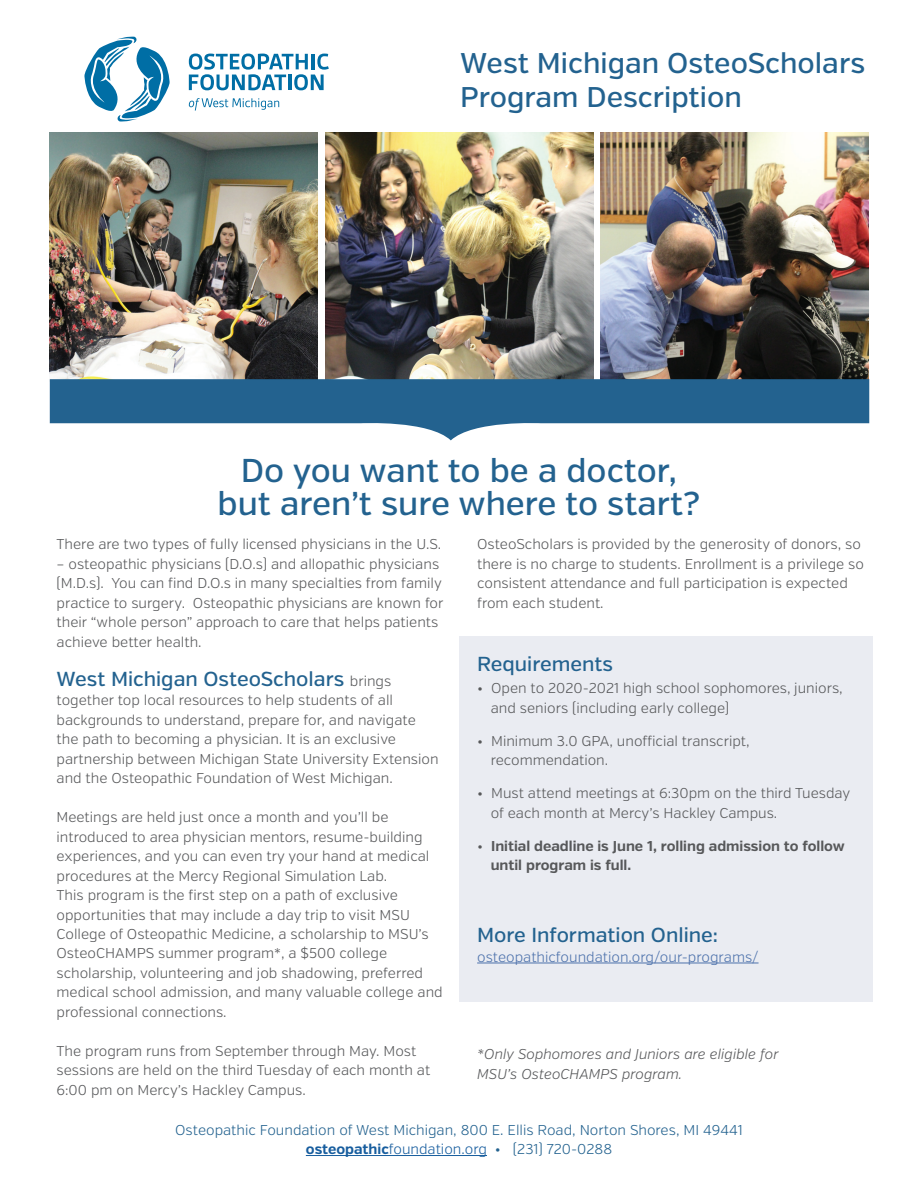
<style>
.page{position:relative;width:918px;height:1188px;background:#fff}
.page>*{position:absolute;margin:0;border:0;box-sizing:border-box;transform-origin:0 0}
.t1{font:500 33px/33.6px "Verb";color:#23628f;text-align:center}
.t2{font:500 28.5px/34.2px "Verb";color:#23628f}
.t3{font:500 20.25px "Verb";color:#23628f}
.t4{font:300 14.25px/19.5px "Verb";color:#57585a}
.t5{font:300 14.25px/19.5px "Verb";color:#23628f;text-align:center}
.t6{font:700 14.25px/19.5px "Verb";color:#57585a}
.t7{font:italic 300 14.25px/19.5px "Verb";color:#57585a}
.t8{font:300 14.25px "Verb";color:#4d72ac}
.s1{font-weight:300;font-size:14.25px;color:#57585a}
.s2{font-weight:300}
.s3{font-weight:700;color:#175d9e}
.s4{color:#175d9e}
</style>
<div class="page">
<img style="left:50px;top:132px;width:268px;height:247px">
<img style="left:601px;top:132px;width:268px;height:247px">
<img style="left:325px;top:132px;width:268px;height:247px">
<div style="left:459px;top:636px;width:414px;height:365px;background:#eaecf2"></div>
<svg style="left:50px;top:379px;width:819px;height:61px;fill:#23628f"></svg>
<hr style="left:477px;top:963px;width:282px;height:1px;background:#4d72ac">
<svg style="left:189px;top:54px;width:140px;height:36px"></svg>
<svg style="left:189px;top:98px;width:90px;height:13px"></svg>
<svg style="left:84px;top:37px;width:86px;height:84px"></svg>
<hr style="left:306px;top:1155px;width:181px;height:1px;background:#175d9e">
<h2 class="t2" style="left:460px;top:47px;width:406px">West Michigan OsteoScholars<br>Program Description</h2>
<h1 class="t1" style="left:218px;top:454px;width:484px">Do you want to be a doctor, but aren’t sure where to start?</h1>
<p class="t4" style="left:57px;top:535px;width:386px">There are two types of fully licensed physicians in the U.S.</p>
<p class="t4" style="left:57px;top:554px;width:388px">– osteopathic physicians (D.O.s) and allopathic physicians (M.D.s). You can find D.O.s in many specialties from family practice to surgery. Osteopathic physicians are known for their “whole person” approach to care that helps patients achieve better health.</p>
<h3 class="t3" style="left:57px;top:666px;width:336px">West Michigan OsteoScholars <span class="s1">brings</span></h3>
<p class="t4" style="left:57px;top:691px;width:384px">together top local resources to help students of all backgrounds to understand, prepare for, and navigate the path to becoming a physician. It is an exclusive partnership between Michigan State University Extension and the Osteopathic Foundation of West Michigan.</p>
<p class="t4" style="left:57px;top:808px;width:388px">Meetings are held just once a month and you’ll be introduced to area physician mentors, resume-building experiences, and you can even try your hand at medical procedures at the Mercy Regional Simulation Lab.<br>This program is the first step on a path of exclusive opportunities that may include a day trip to visit MSU College of Osteopathic Medicine, a scholarship to MSU’s OsteoCHAMPS summer program*, a $500 college scholarship, volunteering and job shadowing, preferred medical school admission, and many valuable college and professional connections.</p>
<p class="t4" style="left:57px;top:1041px;width:375px">The program runs from September through May. Most sessions are held on the third Tuesday of each month at<br>6:00 pm on Mercy’s Hackley Campus.</p>
<p class="t4" style="left:477px;top:535px;width:388px">OsteoScholars is provided by the generosity of donors, so there is no charge to students. Enrollment is a privilege so consistent attendance and full participation is expected from each student.</p>
<h3 class="t3" style="left:477px;top:651px;width:137px">Requirements</h3>
<p class="t4" style="left:491px;top:679px;width:354px;text-indent:-14px">• Open to 2020-2021 high school sophomores, juniors, and seniors (including early college)</p>
<p class="t4" style="left:491px;top:731px;width:260px;text-indent:-13px">• Minimum 3.0 GPA, unofficial transcript, recommendation.</p>
<p class="t4" style="left:491px;top:784px;width:361px;text-indent:-13px">• Must attend meetings at 6:30pm on the third Tuesday of each month at Mercy’s Hackley Campus.</p>
<p class="t6" style="left:491px;top:836px;width:356px;text-indent:-13px"><span class="s2">•</span> Initial deadline is June 1, rolling admission to follow until program is full.</p>
<h3 class="t3" style="left:477px;top:923px;width:242px">More Information Online:</h3>
<p class="t8" style="left:477px;top:948px;width:283px">osteopathicfoundation.org/our-programs/</p>
<p class="t7" style="left:477px;top:1045px;width:303px">*Only Sophomores and Juniors are eligible for<br>MSU’s OsteoCHAMPS program.</p>
<p class="t5" style="left:175px;top:1120px;width:569px">Osteopathic Foundation of West Michigan, 800 E. Ellis Road, Norton Shores, MI 49441 <span class="s3">osteopathic</span><span class="s4">foundation.org</span> • (231) 720-0288</p>
</div>
